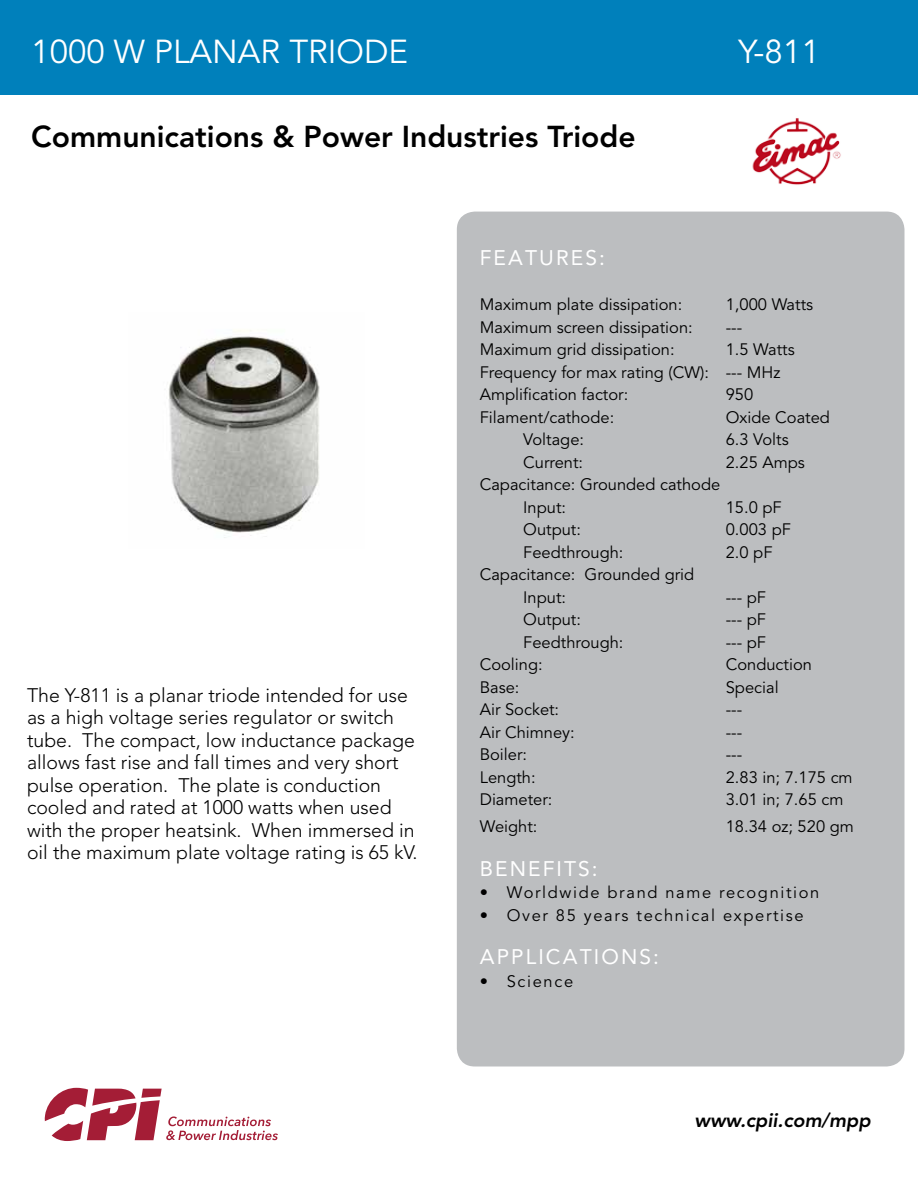
<style>
.page{position:relative;width:918px;height:1188px;background:#fff}
.page>*{position:absolute;margin:0;border:0;box-sizing:border-box;transform-origin:0 0}
.t1{font:33px "Avenir LT Pro";color:#fff}
.t2{font:800 30px "Avenir LT Pro";color:#000}
.t3{font:21px "Avenir LT Pro";letter-spacing:.1em;color:#fff}
.t4{font:300 19.5px/22.5px "Avenir LT Pro";color:#000}
.t5{font:italic 800 19.5px "Avenir LT Pro";color:#000}
.t6{font:16.5px/22.5px "Avenir LT Pro";color:#000}
.t7{font:16.5px "Avenir LT Pro";letter-spacing:.1em;color:#000}
</style>
<div class="page">
<div style="left:0;top:0;width:918px;height:94px;background:#0080bb"></div>
<svg style="left:45px;top:1088px;width:233px;height:53px"></svg>
<div style="left:457px;top:212px;width:447px;height:854px;background:#bcbec0;border-radius:18px"></div>
<img style="left:752px;top:118px;width:89px;height:67px">
<img style="left:168px;top:330px;width:152px;height:208px">
<h1 class="t1" style="left:31px;top:32px;width:378px">1000 W PLANAR TRIODE</h1>
<h1 class="t1" style="left:738px;top:32px;width:83px">Y-811</h1>
<h2 class="t2" style="left:31px;top:119px;width:606px">Communications &amp; Power Industries Triode</h2>
<p class="t3" style="left:480px;top:245px;width:127px">FEATURES:</p>
<p class="t6" style="left:480px;top:294px;width:204px">Maximum plate dissipation:</p>
<p class="t6" style="left:726px;top:294px;width:89px">1,000 Watts</p>
<p class="t6" style="left:480px;top:316px;width:215px">Maximum screen dissipation:</p>
<p class="t6" style="left:726px;top:316px;width:18px">---</p>
<p class="t6" style="left:480px;top:339px;width:196px">Maximum grid dissipation:</p>
<p class="t6" style="left:480px;top:339px;width:317px;text-indent:246px">1.5 Watts<br>Frequency for max rating (CW): --- MHz<br>Amplification factor:</p>
<p class="t6" style="left:726px;top:384px;width:29px">950</p>
<p class="t6" style="left:480px;top:406px;width:136px">Filament/cathode:</p>
<p class="t6" style="left:726px;top:406px;width:106px">Oxide Coated</p>
<p class="t6" style="left:523px;top:429px;width:62px">Voltage:</p>
<p class="t6" style="left:726px;top:429px;width:64px">6.3 Volts</p>
<p class="t6" style="left:523px;top:451px;width:61px">Current:</p>
<p class="t6" style="left:726px;top:451px;width:81px">2.25 Amps</p>
<p class="t6" style="left:523px;top:474px;width:199px;text-indent:-43px">Capacitance: Grounded cathode<br>Input:</p>
<p class="t6" style="left:726px;top:496px;width:57px">15.0 pF</p>
<p class="t4" style="left:27px;top:684px;width:392px">The Y-811 is a planar triode intended for use as a high voltage series regulator or switch tube. The compact, low inductance package allows fast rise and fall times and very short pulse operation. The plate is conduction cooled and rated at 1000 watts when used with the proper heatsink. When immersed in oil the maximum plate voltage rating is 65 kV.</p>
<p class="t6" style="left:523px;top:519px;width:59px">Output:</p>
<p class="t6" style="left:726px;top:519px;width:67px">0.003 pF</p>
<p class="t6" style="left:523px;top:541px;width:102px">Feedthrough:</p>
<p class="t6" style="left:726px;top:541px;width:48px">2.0 pF</p>
<p class="t6" style="left:523px;top:564px;width:173px;text-indent:-43px">Capacitance: Grounded grid<br>Input:</p>
<p class="t6" style="left:726px;top:586px;width:42px">--- pF</p>
<p class="t6" style="left:523px;top:609px;width:59px">Output:</p>
<p class="t6" style="left:726px;top:609px;width:42px">--- pF</p>
<p class="t6" style="left:523px;top:631px;width:102px">Feedthrough:</p>
<p class="t6" style="left:726px;top:631px;width:42px">--- pF</p>
<p class="t6" style="left:480px;top:654px;width:64px">Cooling:</p>
<p class="t6" style="left:726px;top:654px;width:88px">Conduction</p>
<p class="t6" style="left:480px;top:676px;width:41px">Base:</p>
<p class="t6" style="left:726px;top:676px;width:54px">Special</p>
<p class="t6" style="left:480px;top:699px;width:81px">Air Socket:</p>
<p class="t6" style="left:726px;top:699px;width:18px">---</p>
<p class="t6" style="left:480px;top:721px;width:97px">Air Chimney:</p>
<p class="t6" style="left:726px;top:721px;width:18px">---</p>
<p class="t6" style="left:480px;top:744px;width:49px">Boiler:</p>
<p class="t6" style="left:726px;top:744px;width:18px">---</p>
<p class="t6" style="left:480px;top:766px;width:57px">Length:</p>
<p class="t6" style="left:726px;top:766px;width:128px">2.83 in; 7.175 cm</p>
<p class="t6" style="left:480px;top:789px;width:74px">Diameter:</p>
<p class="t6" style="left:726px;top:789px;width:119px">3.01 in; 7.65 cm</p>
<p class="t6" style="left:480px;top:816px;width:59px">Weight:</p>
<p class="t6" style="left:726px;top:816px;width:130px">18.34 oz; 520 gm</p>
<p class="t3" style="left:480px;top:856px;width:119px">BENEFITS:</p>
<p class="t7" style="left:480px;top:883px;width:341px">• Worldwide brand name recognition</p>
<p class="t7" style="left:480px;top:905px;width:325px">• Over 85 years technical expertise</p>
<p class="t3" style="left:480px;top:944px;width:181px">APPLICATIONS:</p>
<p class="t7" style="left:480px;top:971px;width:95px">• Science</p>
<p class="t5" style="left:695px;top:1109px;width:178px">www.cpii.com/mpp</p>
</div>
